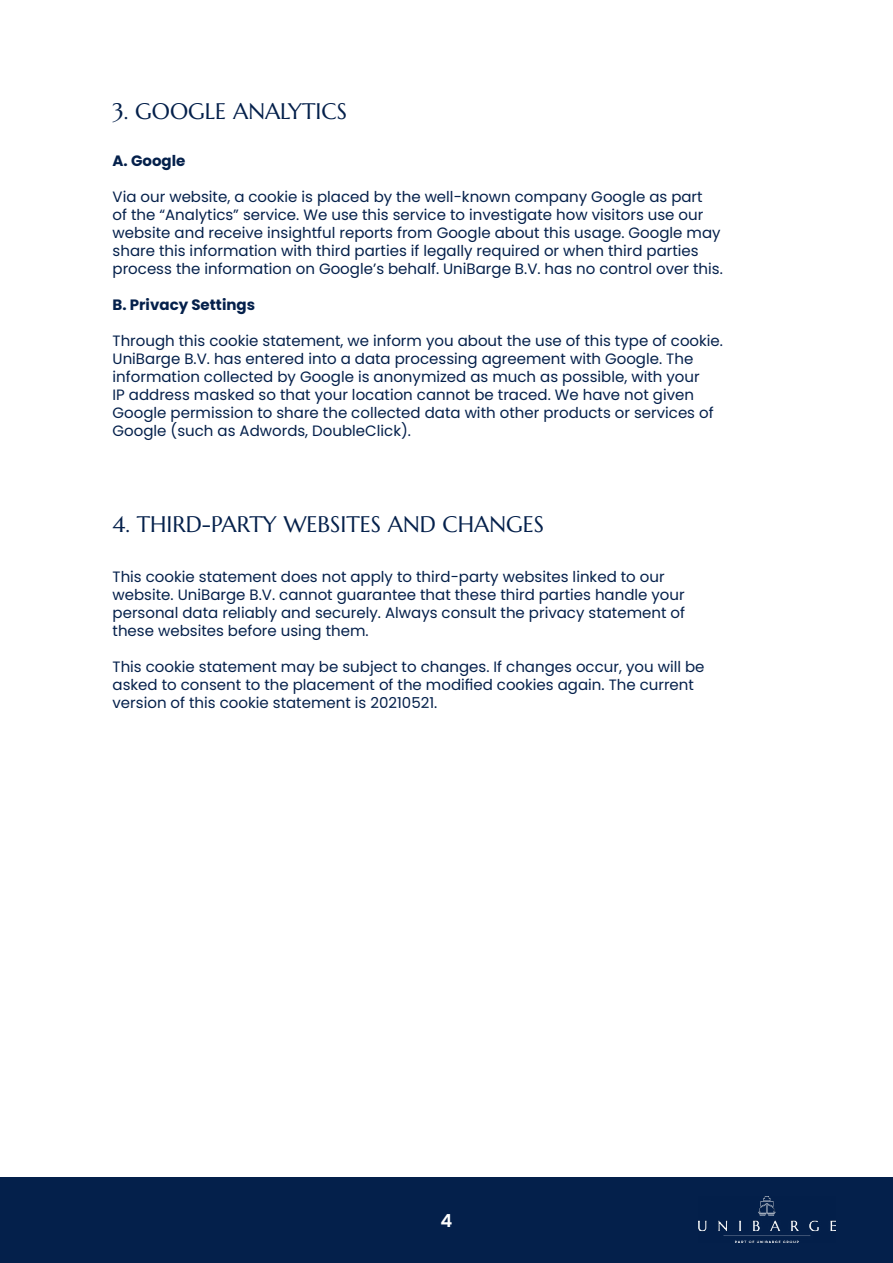
<style>
.page{position:relative;width:893px;height:1263px;background:#fff}
.page>*{position:absolute;margin:0;border:0;box-sizing:border-box;transform-origin:0 0}
.t1{font:22.5px "Marcellus";color:#04204b}
.t2{font:600 18px "Poppins";color:#fff}
.t3{font:15px/18px "Poppins";color:#04204b}
.t4{font:700 15px "Poppins";color:#04204b}
</style>
<div class="page">
<div style="left:0;top:1178px;width:892px;height:85px;background:#04204b"></div>
<img style="left:698px;top:1196px;width:138px;height:46px">
<h1 class="t1" style="left:112px;top:98px;width:236px">3. GOOGLE ANALYTICS</h1>
<p class="t4" style="left:112px;top:152px;width:74px">A. Google</p>
<p class="t3" style="left:112px;top:188px;width:611px">Via our website, a cookie is placed by the well-known company Google as part<br>of the “Analytics” service. We use this service to investigate how visitors use our website and receive insightful reports from Google about this usage. Google may share this information with third parties if legally required or when third parties process the information on Google’s behalf. UniBarge B.V. has no control over this.</p>
<p class="t4" style="left:112px;top:296px;width:144px">B. Privacy Settings</p>
<p class="t3" style="left:112px;top:332px;width:612px">Through this cookie statement, we inform you about the use of this type of cookie.<br>UniBarge B.V. has entered into a data processing agreement with Google. The information collected by Google is anonymized as much as possible, with your<br>IP address masked so that your location cannot be traced. We have not given Google permission to share the collected data with other products or services of Google (such as Adwords, DoubleClick).</p>
<h1 class="t1" style="left:112px;top:510px;width:433px">4. THIRD-PARTY WEBSITES AND CHANGES</h1>
<p class="t3" style="left:112px;top:568px;width:574px">This cookie statement does not apply to third-party websites linked to our website. UniBarge B.V. cannot guarantee that these third parties handle your personal data reliably and securely. Always consult the privacy statement of these websites before using them.</p>
<p class="t3" style="left:112px;top:658px;width:593px">This cookie statement may be subject to changes. If changes occur, you will be asked to consent to the placement of the modified cookies again. The current version of this cookie statement is 20210521.</p>
<p class="t2" style="left:440px;top:1210px;width:13px">4</p>
</div>
